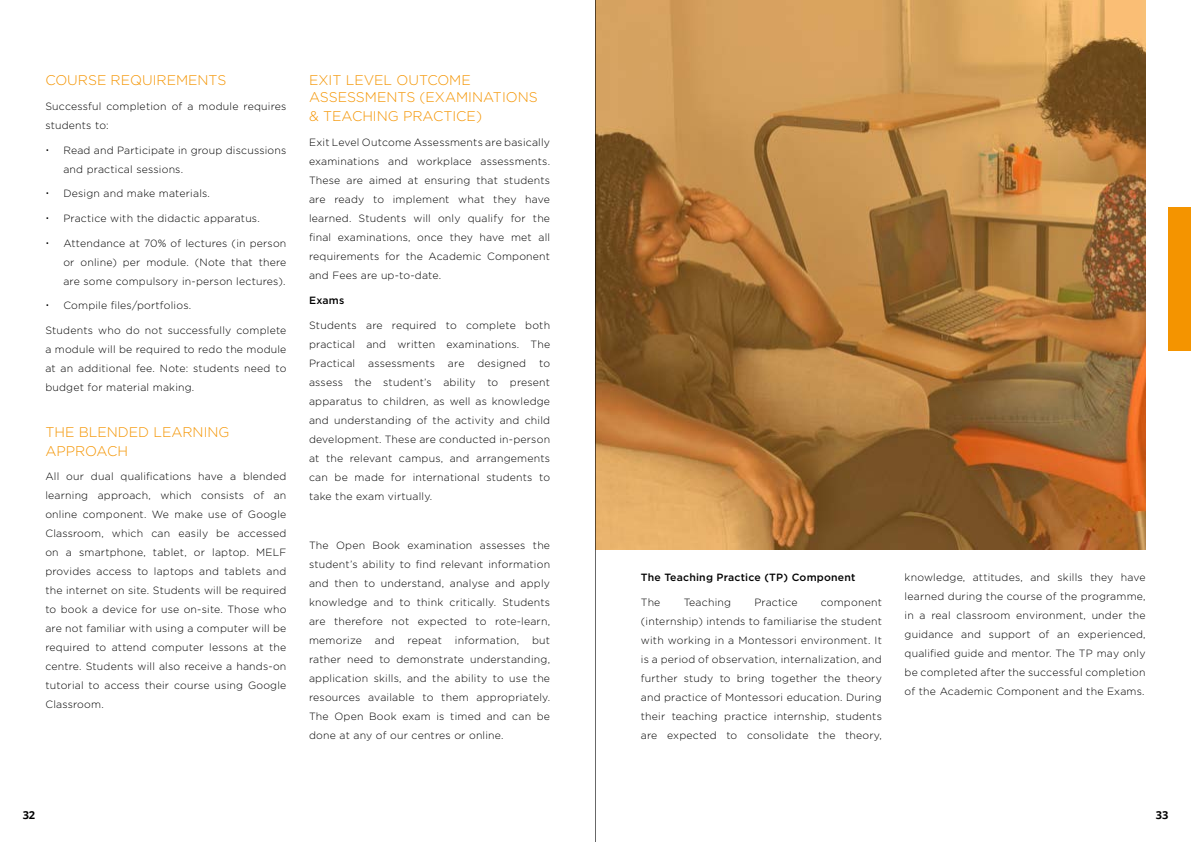
<style>
.page{position:relative;width:1191px;height:842px;background:#fff}
.page>*{position:absolute;margin:0;border:0;box-sizing:border-box;transform-origin:0 0}
.t1{font:300 14px/19px "Gotham";color:#f49400}
.t2{font:700 11px "Open Sans";color:#000}
.t3{font:300 10.5px/19px "Gotham";letter-spacing:.02em;color:#000;text-align:justify}
.t4{font:500 10.5px "Gotham";letter-spacing:.02em;color:#000}
.s1{font-family:"Open Sans"}
</style>
<div class="page">
<img style="left:596px;top:0;width:549px;height:550px">
<div style="left:1168px;top:207px;width:23px;height:144px;background:#f49400"></div>
<hr style="left:595px;top:0;width:1px;height:842px;background:#000">
<h1 class="t1" style="left:45px;top:71px;width:183px">COURSE REQUIREMENTS</h1>
<p class="t3" style="left:45px;top:97px;width:242px">Successful completion of a module requires students to:</p>
<p class="t3" style="left:63px;top:140px;width:224px;text-indent:-18px"><span class="s1">•</span> Read and Participate in group discussions and practical sessions.</p>
<p class="t3" style="left:45px;top:184px;width:166px"><span class="s1">•</span> Design and make materials.</p>
<p class="t3" style="left:45px;top:209px;width:216px"><span class="s1">•</span> Practice with the didactic apparatus.</p>
<p class="t3" style="left:63px;top:233px;width:224px;text-indent:-18px"><span class="s1">•</span> Attendance at 70% of lectures (in person or online) per module. (Note that there are some compulsory in-person lectures).</p>
<p class="t3" style="left:45px;top:296px;width:147px"><span class="s1">•</span> Compile files/portfolios.</p>
<p class="t3" style="left:45px;top:321px;width:242px">Students who do not successfully complete a module will be required to redo the module at an additional fee. Note: students need to budget for material making.</p>
<h1 class="t1" style="left:45px;top:422px;width:186px">THE BLENDED LEARNING<br>APPROACH</h1>
<p class="t3" style="left:45px;top:467px;width:242px">All our dual qualifications have a blended learning approach, which consists of an online component. We make use of Google Classroom, which can easily be accessed on a smartphone, tablet, or laptop. MELF provides access to laptops and tablets and the internet on site. Students will be required to book a device for use on-site. Those who are not familiar with using a computer will be required to attend computer lessons at the centre. Students will also receive a hands-on tutorial to access their course using Google Classroom.</p>
<h1 class="t1" style="left:309px;top:72px;width:230px;line-height:17px">EXIT LEVEL OUTCOME<br>ASSESSMENTS (EXAMINATIONS</h1>
<h1 class="t1" style="left:309px;top:107px;width:174px">&amp; TEACHING PRACTICE)</h1>
<p class="t3" style="left:309px;top:133px;width:242px">Exit Level Outcome Assessments are basically examinations and workplace assessments.<br>These are aimed at ensuring that students are ready to implement what they have learned. Students will only qualify for the final examinations, once they have met all requirements for the Academic Component and Fees are up-to-date.</p>
<p class="t4" style="left:309px;top:293px;width:37px">Exams</p>
<p class="t3" style="left:309px;top:315px;width:242px">Students are required to complete both practical and written examinations. The Practical assessments are designed to assess the student’s ability to present apparatus to children, as well as knowledge and understanding of the activity and child development. These are conducted in-person at the relevant campus, and arrangements can be made for international students to take the exam virtually.</p>
<p class="t3" style="left:309px;top:535px;width:242px">The Open Book examination assesses the student’s ability to find relevant information and then to understand, analyse and apply knowledge and to think critically. Students are therefore not expected to rote-learn, memorize and repeat information, but rather need to demonstrate understanding, application skills, and the ability to use the resources available to them appropriately.<br>The Open Book exam is timed and can be done at any of our centres or online.</p>
<p class="t4" style="left:641px;top:571px;width:216px">The Teaching Practice (TP) Component</p>
<p class="t3" style="left:641px;top:592px;width:21px">The</p>
<p class="t3" style="left:683px;top:592px;width:49px">Teaching</p>
<p class="t3" style="left:754px;top:592px;width:45px">Practice</p>
<p class="t3" style="left:641px;top:592px;width:242px;text-indent:180px">component (internship) intends to familiarise the student with working in a Montessori environment. It is a period of observation, internalization, and further study to bring together the theory and practice of Montessori education. During their teaching practice internship, students are expected to consolidate the theory,</p>
<p class="t3" style="left:904px;top:568px;width:242px">knowledge, attitudes, and skills they have learned during the course of the programme, in a real classroom environment, under the guidance and support of an experienced, qualified guide and mentor. The TP may only be completed after the successful completion of the Academic Component and the Exams.</p>
<p class="t2" style="left:23px;top:807px;width:14px">32</p>
<p class="t2" style="left:1155px;top:807px;width:14px">33</p>
</div>
